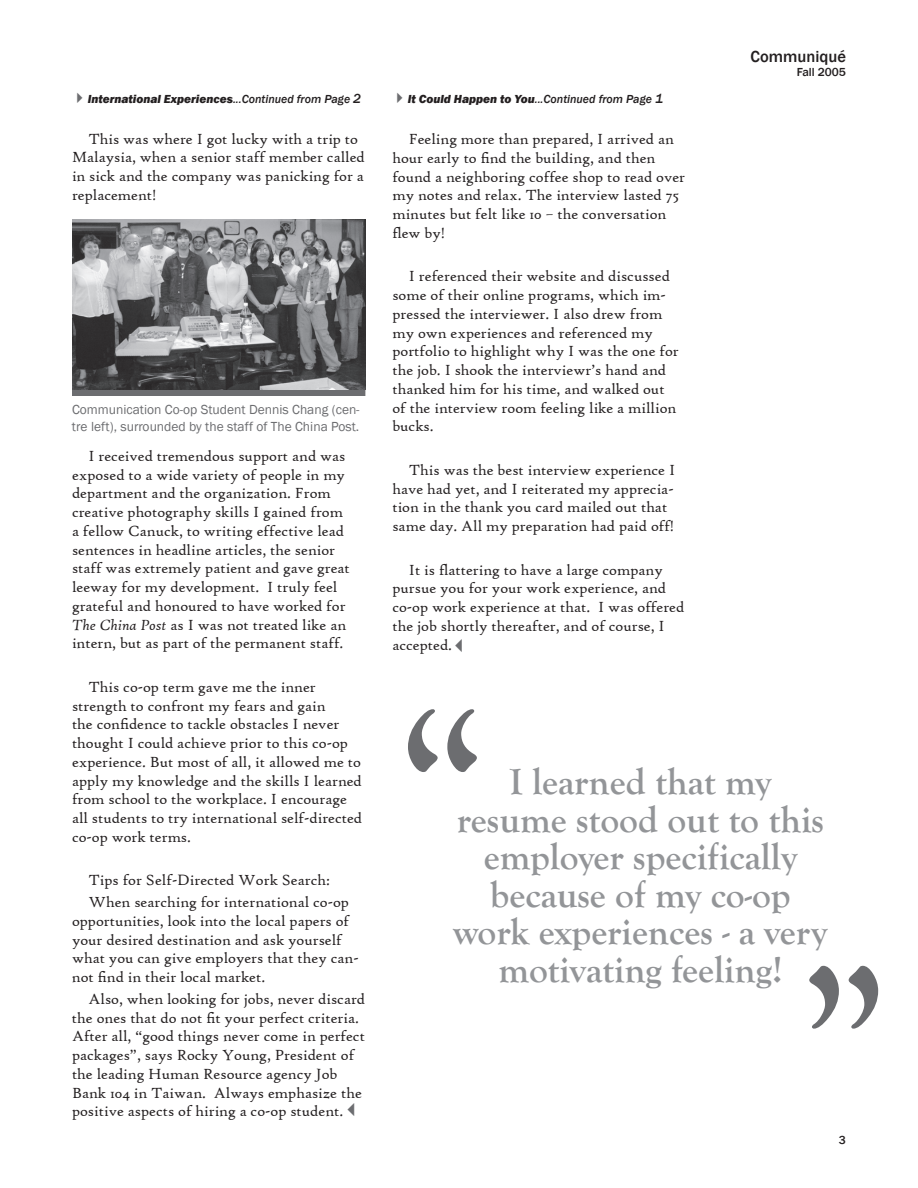
<style>
.page{position:relative;width:918px;height:1188px;background:#fff}
.page>*{position:absolute;margin:0;border:0;box-sizing:border-box;transform-origin:0 0}
.t1{font:240px "Goudy Old Style T";color:#6c6d70}
.t2{font:700 37.5px/37.5px "Goudy Old Style T";color:#939598;text-align:center}
.t3{font:500 16.5px "Franklin Gothic";color:#231f20}
.t4{font:15.75px/18.8px "High Tower Text";color:#231f20}
.t5{font:13.5px/16.2px "Franklin Gothic";color:#6c6d70}
.t6{font:italic 800 12px "Franklin Gothic";color:#231f20}
.t7{font:italic 500 12px "Franklin Gothic";color:#231f20}
.t8{font:500 12px "Franklin Gothic";color:#231f20}
.s1{color:#6c6d70}
.s2{font-weight:500}
.s3{font-weight:500;font-size:13.5px}
.s4{font-style:italic}
.s5{font-weight:800}
.s6{font-size:13.5px}
</style>
<div class="page">
<div style="left:72px;top:390px;width:293px;height:6px;background:#6c6d70"></div>
<img style="left:72px;top:219px;width:293px;height:171px">
<p class="t6" style="left:71px;top:91px;width:291px"><span class="s1">✔</span>International Experiences<span class="s2">...Continued from Page</span> <span class="s3">2</span></p>
<p class="t4" style="left:72px;top:129px;width:294px;text-indent:16px">This was where I got lucky with a trip to Malaysia, when a senior staff member called in sick and the company was panicking for a replacement!</p>
<p class="t5" style="left:72px;top:402px;width:289px">Communication Co-op Student Dennis Chang (cen&shy;tre left), surrounded by the staff of The China Post.</p>
<p class="t4" style="left:72px;top:447px;width:279px;text-indent:16px">I received tremendous support and was exposed to a wide variety of people in my department and the organization. From creative photography skills I gained from a fellow Canuck, to writing effective lead sentences in headline articles, the senior staff was extremely patient and gave great leeway for my development. I truly feel grateful and honoured to have worked for <span class="s4">The China Post</span> as I was not treated like an intern, but as part of the permanent staff.</p>
<p class="t4" style="left:72px;top:678px;width:292px;text-indent:16px">This co-op term gave me the inner strength to confront my fears and gain<br>the confidence to tackle obstacles I never thought I could achieve prior to this co-op experience. But most of all, it allowed me to apply my knowledge and the skills I learned from school to the workplace. I encourage all students to try international self-directed co-op work terms.</p>
<p class="t4" style="left:88px;top:870px;width:262px;line-height:21.8px">Tips for Self-Directed Work Search:<br>When searching for international co-op</p>
<p class="t4" style="left:72px;top:912px;width:288px">opportunities, look into the local papers of your desired destination and ask yourself what you can give employers that they can&shy;not find in their local market.</p>
<p class="t4" style="left:72px;top:990px;width:295px;text-indent:17px">Also, when looking for jobs, never discard the ones that do not fit your perfect criteria.<br>After all, “good things never come in perfect packages”, says Rocky Young, President of the leading Human Resource agency Job Bank 104 in Taiwan. Always emphasize the positive aspects of hiring a co-op student.</p>
<p class="t7" style="left:391px;top:92px;width:273px"><span class="s1">✔</span><span class="s5">It Could Happen to You</span>...Continued from Page <span class="s6">1</span></p>
<p class="t4" style="left:392px;top:130px;width:294px;text-indent:16px">Feeling more than prepared, I arrived an hour early to find the building, and then found a neighboring coffee shop to read over my notes and relax. The interview lasted 75 minutes but felt like 10 – the conversation flew by!</p>
<p class="t4" style="left:392px;top:267px;width:288px;text-indent:16px">I referenced their website and discussed some of their online programs, which im&shy;pressed the interviewer. I also drew from my own experiences and referenced my portfolio to highlight why I was the one for the job. I shook the interviewr’s hand and thanked him for his time, and walked out of the interview room feeling like a million bucks.</p>
<p class="t4" style="left:392px;top:460px;width:284px;text-indent:16px">This was the best interview experience I have had yet, and I reiterated my apprecia&shy;tion in the thank you card mailed out that same day. All my preparation had paid off!</p>
<p class="t4" style="left:392px;top:560px;width:293px;text-indent:16px">It is flattering to have a large company pursue you for your work experience, and co-op work experience at that. I was offered the job shortly thereafter, and of course, I accepted.</p>
<p class="t3" style="left:751px;top:46px;width:97px">Communiqué</p>
<p class="t8" style="left:797px;top:65px;width:51px">Fall 2005</p>
<h1 class="t1" style="left:392px;top:673px;width:98px">“</h1>
<h2 class="t2" style="left:454px;top:764px;width:375px">I learned that my resume stood out to this employer specifically because of my co-op work experiences - a very motivating feeling!</h2>
<h1 class="t1" style="left:797px;top:929px;width:98px">”</h1>
<p class="t8" style="left:839px;top:1132px;width:9px">3</p>
</div>
